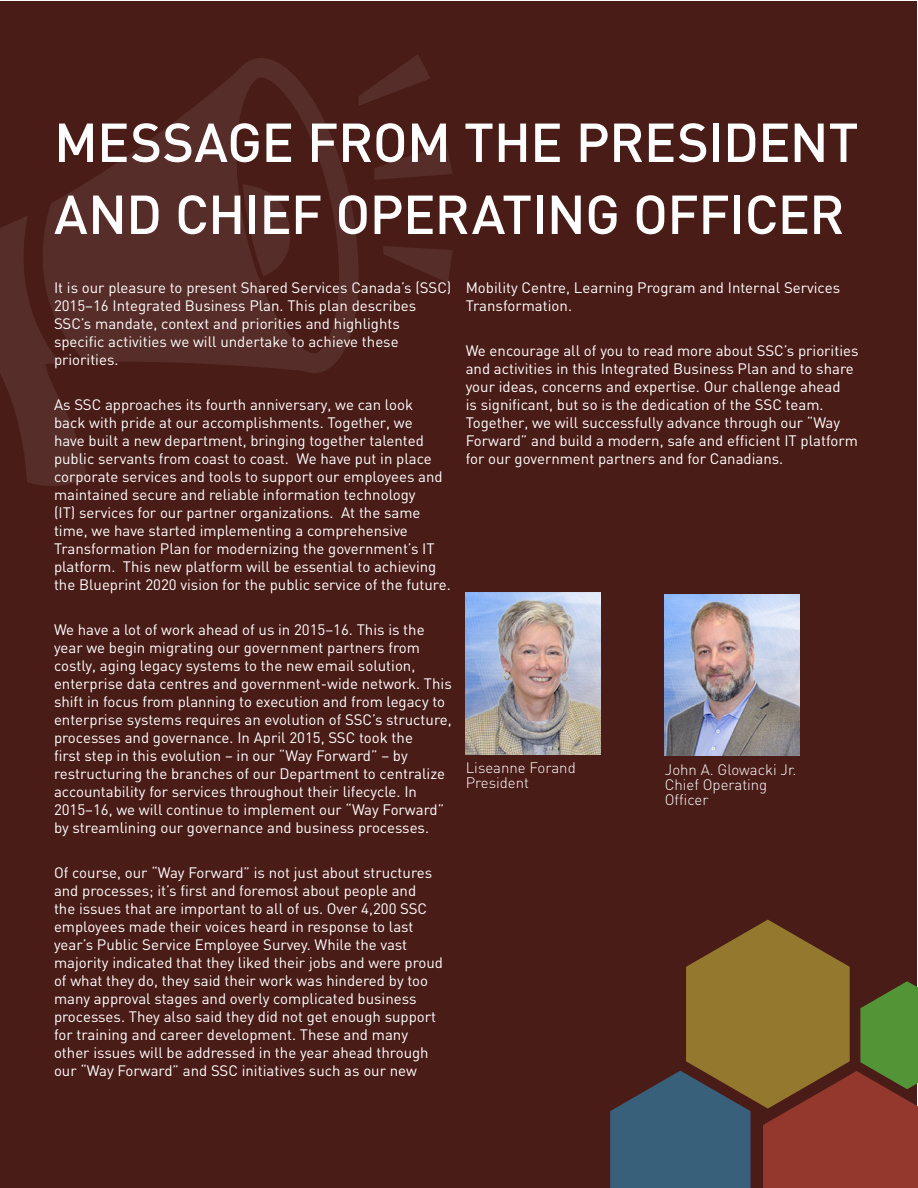
<style>
.page{position:relative;width:918px;height:1188px;background:#fff}
.page>*{position:absolute;margin:0;border:0;box-sizing:border-box;transform-origin:0 0}
.H1{font:500 54px/72px "DIN";letter-spacing:-.015em;color:#fff}
.t1{font:15px/18px "DIN";color:#fff}
.t2{font:300 15px/15px "DIN";color:#fff}
</style>
<div class="page">
<div style="left:1px;top:1px;width:916px;height:1186px;background:#4a1c17"></div>
<svg style="left:250px;top:58px;width:108px;height:315px"></svg>
<svg style="left:48px;top:61px;width:271px;height:311px;fill:#572d29"></svg>
<svg style="left:0;top:215px;width:88px;height:273px"></svg>
<svg style="left:243px;top:184px;width:51px;height:93px"></svg>
<svg style="left:359px;top:54px;width:71px;height:51px"></svg>
<svg style="left:374px;top:143px;width:79px;height:37px"></svg>
<svg style="left:383px;top:246px;width:70px;height:36px"></svg>
<img style="left:466px;top:592px;width:135px;height:162px">
<img style="left:665px;top:594px;width:135px;height:162px">
<svg style="left:610px;top:920px;width:308px;height:268px"></svg>
<p class="H1" style="left:54px;top:105px;width:806px">MESSAGE FROM THE PRESIDENT<br>AND CHIEF OPERATING OFFICER</p>
<p class="t1" style="left:54px;top:278px;width:399px">It is our pleasure to present Shared Services Canada’s (SSC)<br>2015–16 Integrated Business Plan. This plan describes SSC’s mandate, context and priorities and highlights specific activities we will undertake to achieve these priorities.</p>
<p class="t1" style="left:54px;top:395px;width:398px">As SSC approaches its fourth anniversary, we can look<br>back with pride at our accomplishments. Together, we<br>have built a new department, bringing together talented public servants from coast to coast. We have put in place corporate services and tools to support our employees and maintained secure and reliable information technology<br>(IT) services for our partner organizations. At the same time, we have started implementing a comprehensive Transformation Plan for modernizing the government’s IT platform. This new platform will be essential to achieving the Blueprint 2020 vision for the public service of the future.</p>
<p class="t1" style="left:54px;top:620px;width:399px">We have a lot of work ahead of us in 2015–16. This is the year we begin migrating our government partners from costly, aging legacy systems to the new email solution, enterprise data centres and government-wide network. This shift in focus from planning to execution and from legacy to enterprise systems requires an evolution of SSC’s structure, processes and governance. In April 2015, SSC took the<br>first step in this evolution – in our “Way Forward” – by restructuring the branches of our Department to centralize accountability for services throughout their lifecycle. In 2015–16, we will continue to implement our “Way Forward” by streamlining our governance and business processes.</p>
<p class="t1" style="left:54px;top:863px;width:391px">Of course, our “Way Forward” is not just about structures and processes; it’s first and foremost about people and<br>the issues that are important to all of us. Over 4,200 SSC employees made their voices heard in response to last year’s Public Service Employee Survey. While the vast majority indicated that they liked their jobs and were proud of what they do, they said their work was hindered by too many approval stages and overly complicated business processes. They also said they did not get enough support for training and career development. These and many other issues will be addressed in the year ahead through our “Way Forward” and SSC initiatives such as our new</p>
<p class="t1" style="left:466px;top:278px;width:376px">Mobility Centre, Learning Program and Internal Services<br>Transformation.</p>
<p class="t1" style="left:466px;top:341px;width:394px">We encourage all of you to read more about SSC’s priorities and activities in this Integrated Business Plan and to share your ideas, concerns and expertise. Our challenge ahead<br>is significant, but so is the dedication of the SSC team.<br>Together, we will successfully advance through our “Way Forward” and build a modern, safe and efficient IT platform for our government partners and for Canadians.</p>
<p class="t2" style="left:466px;top:760px;width:112px">Liseanne Forand<br>President</p>
<p class="t2" style="left:665px;top:762px;width:133px">John A. Glowacki Jr.<br>Chief Operating<br>Officer</p>
</div>
